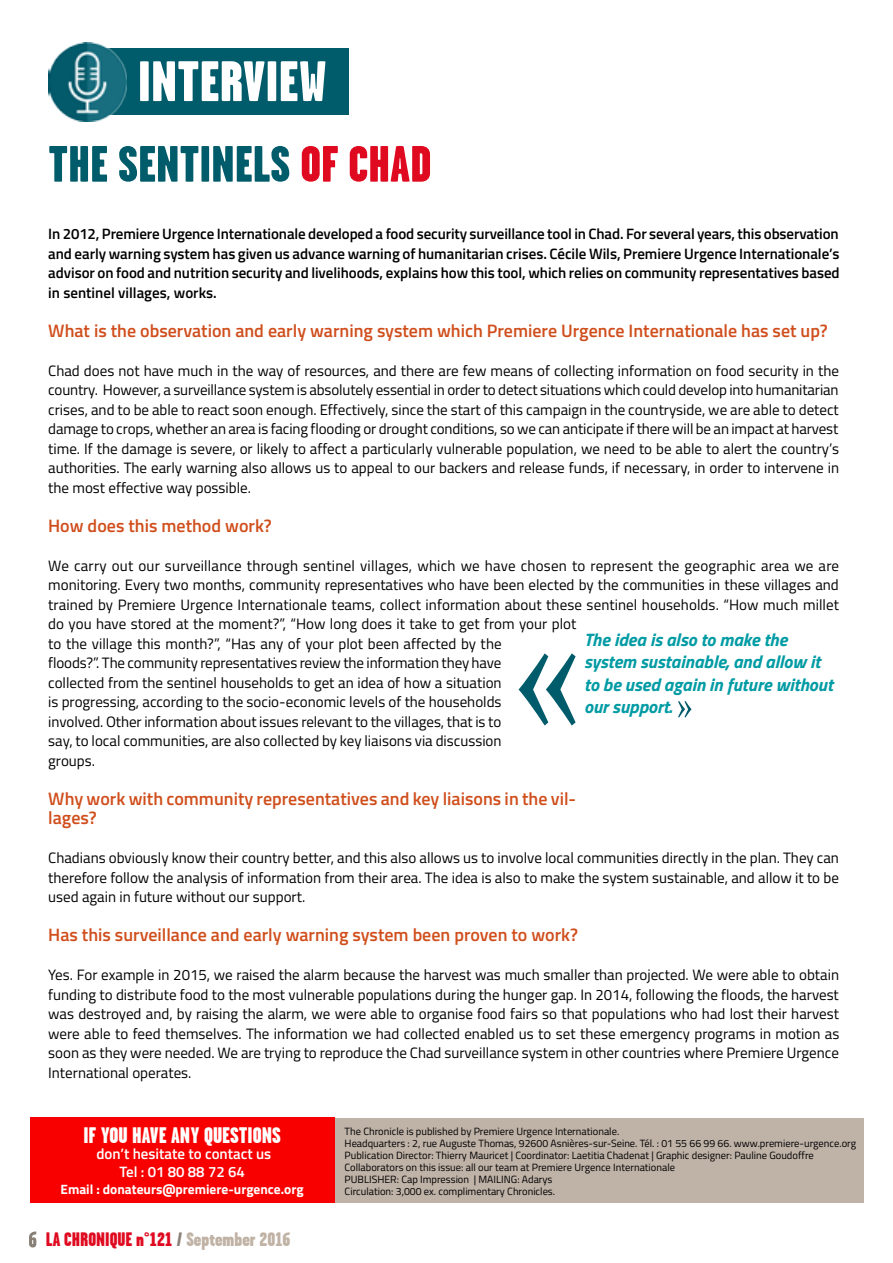
<style>
.page{position:relative;width:893px;height:1263px;background:#fff}
.page>*{position:absolute;margin:0;border:0;box-sizing:border-box;transform-origin:0 0}
.t1{font:900 51px "Garage Gothic";color:#005b6a}
.t2{font:900 22.5px "Garage Gothic";color:#fff}
.t3{font:900 19.5px "Garage Gothic";color:#df0a20}
.t4{font:600 18px/19.5px "Titillium Web";color:#d04e1c}
.t5{font:italic 700 18px/22.5px "Titillium Web";color:#009ba4}
.t6{font:15px/19.5px "Titillium Web";color:#000;text-align:justify}
.t7{font:600 15px/19.5px "Titillium Web";letter-spacing:-.005em;color:#000;text-align:justify}
.t8{font:600 15px/18px "Titillium Web";color:#fff;text-align:center}
.t9{font:700 13.5px "Titillium Web";color:#fff}
.t10{font:10.5px/12px "Titillium Web";color:#000}
.s1{color:#df0a20}
.s2{color:#898077}
.s3{color:#c0b2a4}
</style>
<div class="page">
<div style="left:87px;top:48px;width:262px;height:67px;background:#005b6a"></div>
<img style="left:48px;top:43px;width:79px;height:78px">
<svg style="left:140px;top:61px;width:185px;height:40px"></svg>
<div style="left:30px;top:1118px;width:833px;height:85px;background:#bfb2a7"></div>
<div style="left:30px;top:1117px;width:305px;height:86px;background:#f80000"></div>
<svg style="left:29px;top:1231px;width:7px;height:16px"></svg>
<svg style="left:519px;top:653px;width:57px;height:72px"></svg>
<svg style="left:678px;top:701px;width:13px;height:17px"></svg>
<h1 class="t1" style="left:48px;top:136px;width:385px">THE SENTINELS <span class="s1">OF CHAD</span></h1>
<p class="t7" style="left:48px;top:224px;width:793px">In 2012, Premiere Urgence Internationale developed a food security surveillance tool in Chad. For several years, this observation and early warning system has given us advance warning of humanitarian crises. Cécile Wils, Premiere Urgence Internationale’s advisor on food and nutrition security and livelihoods, explains how this tool, which relies on community representatives based in sentinel villages, works.</p>
<p class="t4" style="left:48px;top:320px;width:781px">What is the observation and early warning system which Premiere Urgence Internationale has set up?</p>
<p class="t6" style="left:48px;top:360px;width:792px">Chad does not have much in the way of resources, and there are few means of collecting information on food security in the country. However, a surveillance system is absolutely essential in order to detect situations which could develop into humanitarian crises, and to be able to react soon enough. Effectively, since the start of this campaign in the countryside, we are able to detect damage to crops, whether an area is facing flooding or drought conditions, so we can anticipate if there will be an impact at harvest time. If the damage is severe, or likely to affect a particularly vulnerable population, we need to be able to alert the country’s authorities. The early warning also allows us to appeal to our backers and release funds, if necessary, in order to intervene in the most effective way possible.</p>
<p class="t4" style="left:48px;top:515px;width:225px">How does this method work?</p>
<p class="t6" style="left:48px;top:555px;width:792px;text-align:left">We carry out our surveillance through sentinel villages, which we have chosen to represent the geographic area we are monitoring. Every two months, community representatives who have been elected by the communities in these villages and trained by Premiere Urgence Internationale teams, collect information about these sentinel households. “How much millet do you have stored at the moment?”, “How long does it take to get from your plot<br>to the village this month?”, “Has any of your plot been affected by the<br>floods?”. The community representatives review the information they have<br>collected from the sentinel households to get an idea of how a situation<br>is progressing, according to the socio-economic levels of the households<br>involved. Other information about issues relevant to the villages, that is to<br>say, to local communities, are also collected by key liaisons via discussion<br>groups.</p>
<p class="t4" style="left:48px;top:788px;width:529px">Why work with community representatives and key liaisons in the vil&shy;lages?</p>
<p class="t6" style="left:48px;top:848px;width:792px">Chadians obviously know their country better, and this also allows us to involve local communities directly in the plan. They can therefore follow the analysis of information from their area. The idea is also to make the system sustainable, and allow it to be used again in future without our support.</p>
<p class="t4" style="left:48px;top:924px;width:531px">Has this surveillance and early warning system been proven to work?</p>
<p class="t6" style="left:48px;top:965px;width:793px">Yes. For example in 2015, we raised the alarm because the harvest was much smaller than projected. We were able to obtain funding to distribute food to the most vulnerable populations during the hunger gap. In 2014, following the floods, the harvest was destroyed and, by raising the alarm, we were able to organise food fairs so that populations who had lost their harvest were able to feed themselves. The information we had collected enabled us to set these emergency programs in motion as soon as they were needed. We are trying to reproduce the Chad surveillance system in other countries where Premiere Urgence International operates.</p>
<p class="t5" style="left:584px;top:627px;width:250px">The idea is also to make the system sustainable, and allow it to be used again in future without our support.</p>
<h2 class="t2" style="left:83px;top:1122px;width:199px">IF YOU HAVE ANY QUESTIONS</h2>
<p class="t8" style="left:96px;top:1144px;width:176px">don’t hesitate to contact us<br>Tel : 01 80 88 72 64</p>
<p class="t9" style="left:61px;top:1179px;width:245px">Email : donateurs@premiere-urgence.org</p>
<h3 class="t3" style="left:46px;top:1228px;width:246px">LA CHRONIQUE n°121 <span class="s2">/</span> <span class="s3">September 2016</span></h3>
<p class="t10" style="left:345px;top:1125px;width:513px">The Chronicle is published by Premiere Urgence Internationale.<br>Headquarters : 2, rue Auguste Thomas, 92600 Asnières-sur-Seine. Tél. : 01 55 66 99 66. www.premiere-urgence.org Publication Director: Thierry Mauricet | Coordinator: Laetitia Chadenat | Graphic designer: Pauline Goudoffre Collaborators on this issue: all our team at Premiere Urgence Internationale<br>PUBLISHER: Cap Impression | MAILING: Adarys<br>Circulation: 3,000 ex. complimentary Chronicles.</p>
</div>
